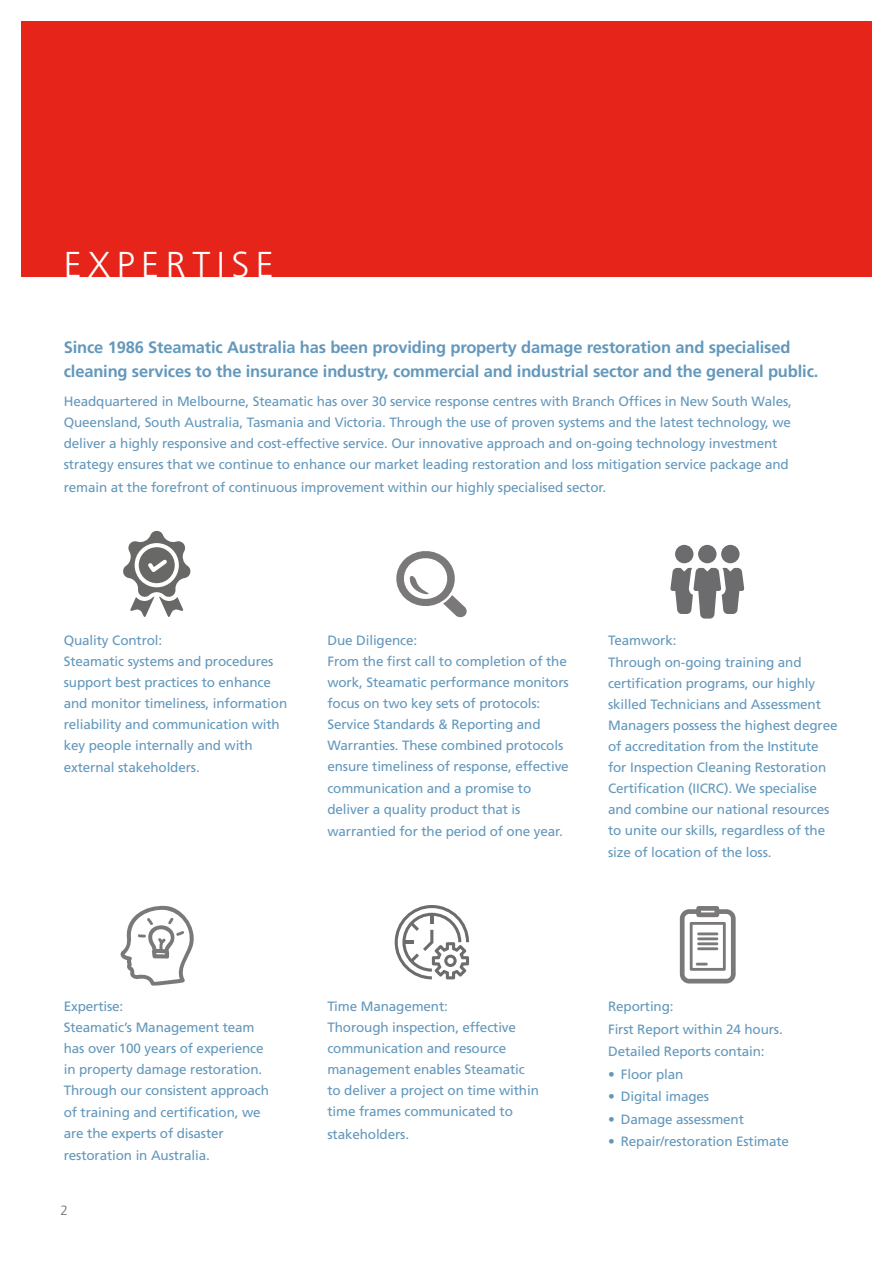
<style>
.page{position:relative;width:893px;height:1263px;background:#fff}
.page>*{position:absolute;margin:0;border:0;box-sizing:border-box;transform-origin:0 0}
.t1{font:300 36px "Frutiger CE";letter-spacing:.18em;color:#fff}
.t2{font:700 16.5px/24px "Frutiger CE";letter-spacing:-.01em;color:#6398bc}
.t3{font:13.5px/21px "Frutiger CE";letter-spacing:-.01em;color:#6398bc}
.t4{font:300 13.5px "Frutiger";color:#6c6d70}
</style>
<div class="page">
<div style="left:21px;top:21px;width:851px;height:255px;background:#e72419"></div>
<svg style="left:123px;top:531px;width:67px;height:86px"></svg>
<svg style="left:396px;top:551px;width:71px;height:66px"></svg>
<div style="left:698px;top:545px;width:18px;height:18px;background:#6c6b6d;border-radius:50%"></div>
<svg style="left:721px;top:545px;width:19px;height:18px"></svg>
<div style="left:675px;top:545px;width:18px;height:18px;background:#6c6b6d;border-radius:50%"></div>
<svg style="left:670px;top:568px;width:74px;height:51px"></svg>
<svg style="left:395px;top:905px;width:74px;height:74px"></svg>
<svg style="left:121px;top:906px;width:73px;height:80px"></svg>
<svg style="left:680px;top:906px;width:56px;height:77px"></svg>
<p class="t1" style="left:64px;top:243px;width:212px">EXPERTISE</p>
<p class="t2" style="left:64px;top:335px;width:756px">Since 1986 Steamatic Australia has been providing property damage restoration and specialised cleaning services to the insurance industry, commercial and industrial sector and the general public.</p>
<p class="t3" style="left:64px;top:391px;width:730px">Headquartered in Melbourne, Steamatic has over 30 service response centres with Branch Offices in New South Wales, Queensland, South Australia, Tasmania and Victoria. Through the use of proven systems and the latest technology, we deliver a highly responsive and cost-effective service. Our innovative approach and on-going technology investment strategy ensures that we continue to enhance our market leading restoration and loss mitigation service package and</p>
<p class="t3" style="left:64px;top:477px;width:544px">remain at the forefront of continuous improvement within our highly specialised sector.</p>
<p class="t3" style="left:64px;top:630px;width:225px">Quality Control:<br>Steamatic systems and procedures support best practices to enhance and monitor timeliness, information reliability and communication with key people internally and with external stakeholders.</p>
<p class="t3" style="left:327px;top:630px;width:243px">Due Diligence:<br>From the first call to completion of the work, Steamatic performance monitors focus on two key sets of protocols:<br>Service Standards &amp; Reporting and Warranties. These combined protocols ensure timeliness of response, effective communication and a promise to deliver a quality product that is</p>
<p class="t3" style="left:327px;top:821px;width:237px">warrantied for the period of one year.</p>
<p class="t3" style="left:608px;top:630px;width:231px">Teamwork:<br>Through on-going training and certification programs, our highly skilled Technicians and Assessment Managers possess the highest degree of accreditation from the Institute for Inspection Cleaning Restoration Certification (IICRC). We specialise and combine our national resources to unite our skills, regardless of the</p>
<p class="t3" style="left:608px;top:842px;width:165px">size of location of the loss.</p>
<p class="t3" style="left:64px;top:996px;width:207px">Expertise:<br>Steamatic’s Management team has over 100 years of experience in property damage restoration.<br>Through our consistent approach of training and certification, we are the experts of disaster</p>
<p class="t3" style="left:64px;top:1145px;width:148px">restoration in Australia.</p>
<p class="t4" style="left:61px;top:1202px;width:9px">2</p>
<p class="t3" style="left:327px;top:996px;width:213px">Time Management:<br>Thorough inspection, effective communication and resource management enables Steamatic to deliver a project on time within time frames communicated to</p>
<p class="t3" style="left:327px;top:1124px;width:83px">stakeholders.</p>
<p class="t3" style="left:608px;top:995px;width:176px;line-height:22.5px">Reporting:<br>First Report within 24 hours.<br>Detailed Reports contain:</p>
<p class="t3" style="left:608px;top:1063px;width:77px">• Floor plan</p>
<p class="t3" style="left:608px;top:1086px;width:103px">• Digital images</p>
<p class="t3" style="left:608px;top:1108px;width:137px">• Damage assessment</p>
<p class="t3" style="left:608px;top:1131px;width:183px">• Repair/restoration Estimate</p>
</div>
